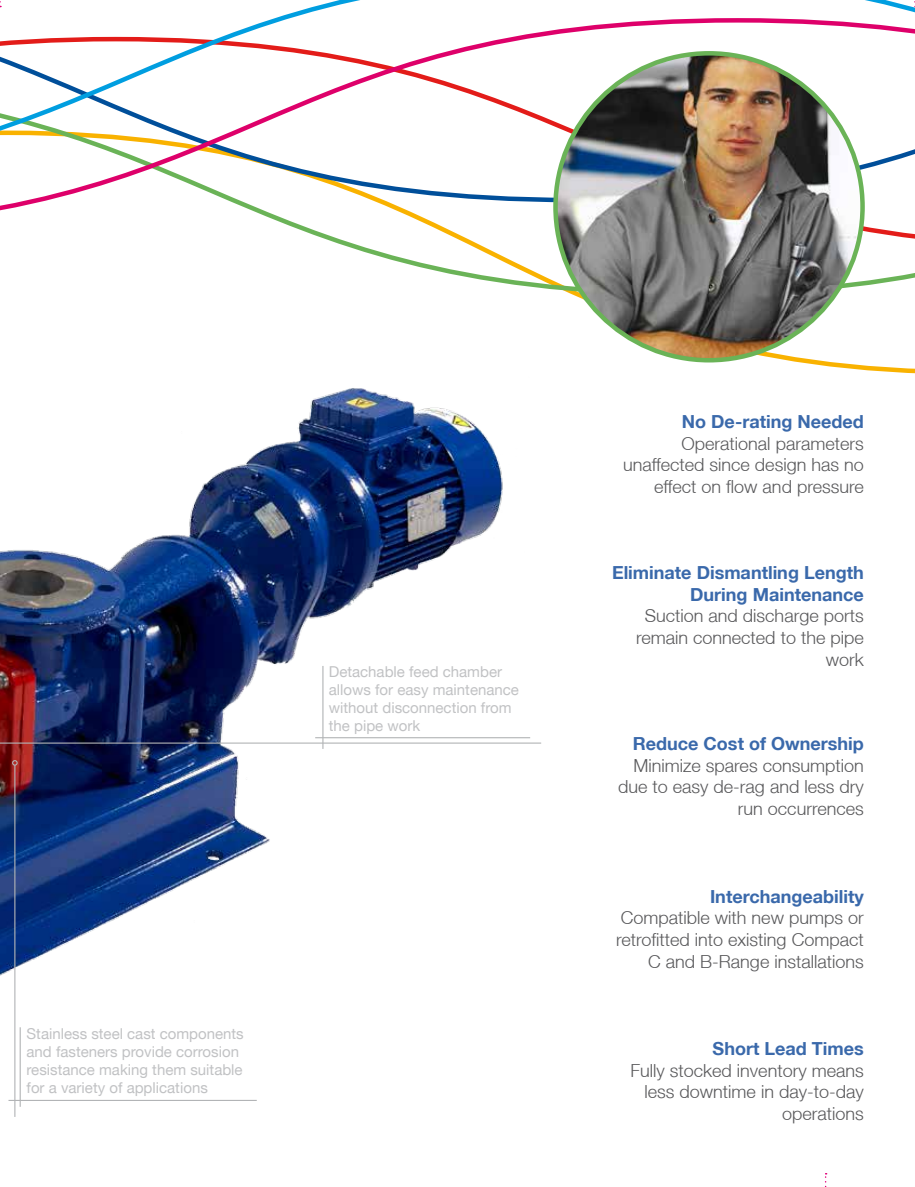
<style>
.page{position:relative;width:915px;height:1187px;background:#fff}
.page>*{position:absolute;margin:0;border:0;box-sizing:border-box;transform-origin:0 0}
.t1{font:300 18px/21.6px "Helvetica Neue LT";color:#58585a;text-align:right}
.t2{font:700 18px/21.6px "Helvetica Neue LT";color:#3a69ab;text-align:right}
.t3{font:15px/18px "Helvetica Neue LT";color:#c1c2c4}
</style>
<div class="page">
<svg style="left:580px;top:298px;width:334px;height:76px"></svg>
<svg style="left:306px;top:232px;width:608px;height:66px"></svg>
<svg style="left:0;top:16px;width:914px;height:216px"></svg>
<img style="left:555px;top:53px;width:307px;height:307px;border-radius:153px">
<img style="left:0;top:388px;width:535px;height:729px">
<hr style="left:0;top:742px;width:541px;height:1px;background:#b2b4b6">
<hr style="left:315px;top:737px;width:215px;height:1px;background:#b2b4b6">
<hr style="left:322px;top:666px;width:1px;height:82px;background:#b2b4b6">
<hr style="left:14px;top:765px;width:1px;height:351px;background:#b2b4b6">
<svg style="left:12px;top:760px;width:6px;height:5px"></svg>
<hr style="left:20px;top:1027px;width:1px;height:79px;background:#b2b4b6">
<hr style="left:8px;top:1099px;width:249px;height:1px;background:#b2b4b6">
<p class="t3" style="left:329px;top:662px;width:192px">Detachable feed chamber allows for easy maintenance without disconnection from the pipe work</p>
<p class="t3" style="left:27px;top:1024px;width:218px">Stainless steel cast components and fasteners provide corrosion resistance making them suitable for a variety of applications</p>
<p class="t2" style="left:681px;top:410px;width:183px">No De-rating Needed</p>
<p class="t1" style="left:623px;top:432px;width:242px">Operational parameters unaffected since design has no effect on flow and pressure</p>
<p class="t2" style="left:611px;top:561px;width:253px">Eliminate Dismantling Length<br>During Maintenance</p>
<p class="t1" style="left:636px;top:605px;width:229px">Suction and discharge ports remain connected to the pipe work</p>
<p class="t2" style="left:632px;top:732px;width:232px">Reduce Cost of Ownership</p>
<p class="t1" style="left:618px;top:754px;width:247px">Minimize spares consumption due to easy de-rag and less dry run occurrences</p>
<p class="t2" style="left:709px;top:885px;width:155px">Interchangeability</p>
<p class="t1" style="left:616px;top:906px;width:249px">Compatible with new pumps or retrofitted into existing Compact<br>C and B-Range installations</p>
<p class="t2" style="left:712px;top:1037px;width:152px">Short Lead Times</p>
<p class="t1" style="left:630px;top:1058px;width:235px">Fully stocked inventory means less downtime in day-to-day operations</p>
</div>
